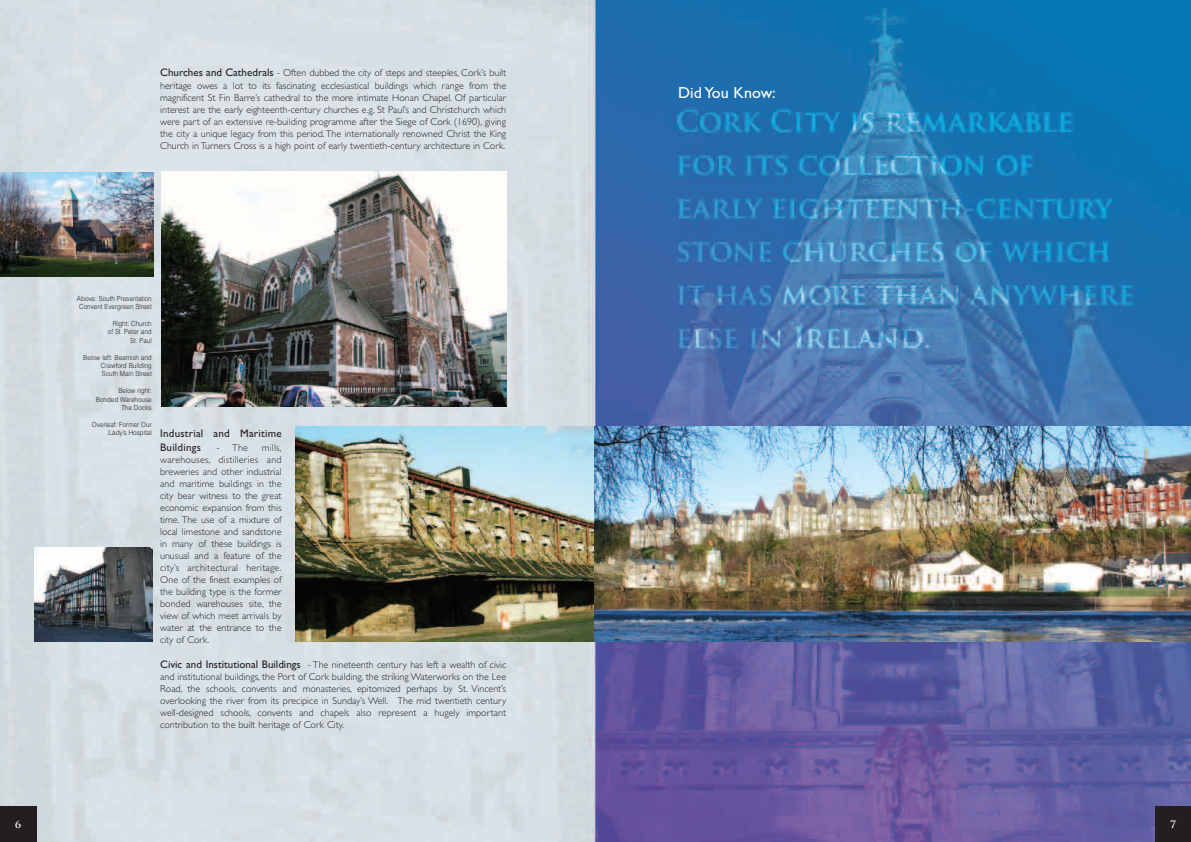
<style>
.page{position:relative;width:1191px;height:842px;background:#fff}
.page>*{position:absolute;margin:0;border:0;box-sizing:border-box;transform-origin:0 0}
.t1{font:16px "Gill Sans";color:#fff}
.t2{font:11px/13.2px "Gill Sans";letter-spacing:.02em;color:#231f20}
.t3{font:300 10px/12px "Gill Sans";color:#231f20;text-align:justify}
.t4{font:700 10px "Trajan Pro";color:#fff}
.t5{font:300 7px/8.4px "Helvetica";color:#231f20;text-align:right;scale:.9 1}
.s1{font-weight:400;font-size:11px}
</style>
<div class="page">
<img style="left:0;top:0;width:1191px;height:842px">
<img style="left:161px;top:171px;width:346px;height:235px">
<img style="left:0;top:172px;width:153px;height:105px">
<img style="left:296px;top:426px;width:895px;height:215px">
<img style="left:34px;top:548px;width:119px;height:93px">
<div style="left:1155px;top:806px;width:36px;height:36px;background:#231f20"></div>
<div style="left:0;top:806px;width:36px;height:36px;background:#231f20"></div>
<p class="t3" style="left:160px;top:68px;width:347px"><span class="s1">Churches and Cathedrals</span> - Often dubbed the city of steps and steeples, Cork’s built heritage owes a lot to its fascinating ecclesiastical buildings which range from the magnificent St Fin Barre’s cathedral to the more intimate Honan Chapel. Of particular interest are the early eighteenth-century churches e.g. St Paul’s and Christchurch which were part of an extensive re-building programme after the Siege of Cork (1690), giving the city a unique legacy from this period.The internationally renowned Christ the King Church in Turners Cross is a high point of early twentieth-century architecture in Cork.</p>
<p class="t5" style="left:77px;top:295px;width:85px;text-align:center">Above: South Presentation<br>Convent Evergreen Street</p>
<p class="t5" style="left:108px;top:320px;width:50px">Right: Church of St. Peter and<br>St. Paul</p>
<p class="t5" style="left:101px;top:354px;width:58px;text-align:justify;text-indent:-18px">Below left: Beamish and Crawford Building South Main Street</p>
<p class="t5" style="left:96px;top:387px;width:64px">Below right:<br>Bonded Warehouse<br>The Docks</p>
<p class="t5" style="left:92px;top:421px;width:68px">Overleaf: Former Our<br>Lady’s Hospital</p>
<p class="t2" style="left:160px;top:428px;width:123px">Industrial and Maritime<br>Buildings</p>
<p class="t3" style="left:160px;top:442px;width:123px;text-indent:102px">mills, warehouses, distilleries and breweries and other industrial and maritime buildings in the city bear witness to the great economic expansion from this time. The use of a mixture of local limestone and sandstone in many of these buildings is unusual and a feature of the city’s architectural heritage.<br>One of the finest examples of the building type is the former bonded warehouses site, the view of which meet arrivals by water at the entrance to the city of Cork.</p>
<p class="t3" style="left:160px;top:659px;width:347px"><span class="s1">Civic and Institutional Buildings</span> - The nineteenth century has left a wealth of civic and institutional buildings, the Port of Cork building, the striking Waterworks on the Lee Road, the schools, convents and monasteries, epitomized perhaps by St. Vincent’s overlooking the river from its precipice in Sunday’s Well. The mid twentieth century well-designed schools, convents and chapels also represent a hugely important contribution to the built heritage of Cork City.</p>
<p class="t3" style="left:216px;top:442px;width:33px">- The</p>
<h1 class="t1" style="left:678px;top:87px;width:99px">Did You Know:</h1>
<p class="t4" style="left:15px;top:818px;width:8px">6</p>
<p class="t4" style="left:1170px;top:818px;width:7px">7</p>
</div>
